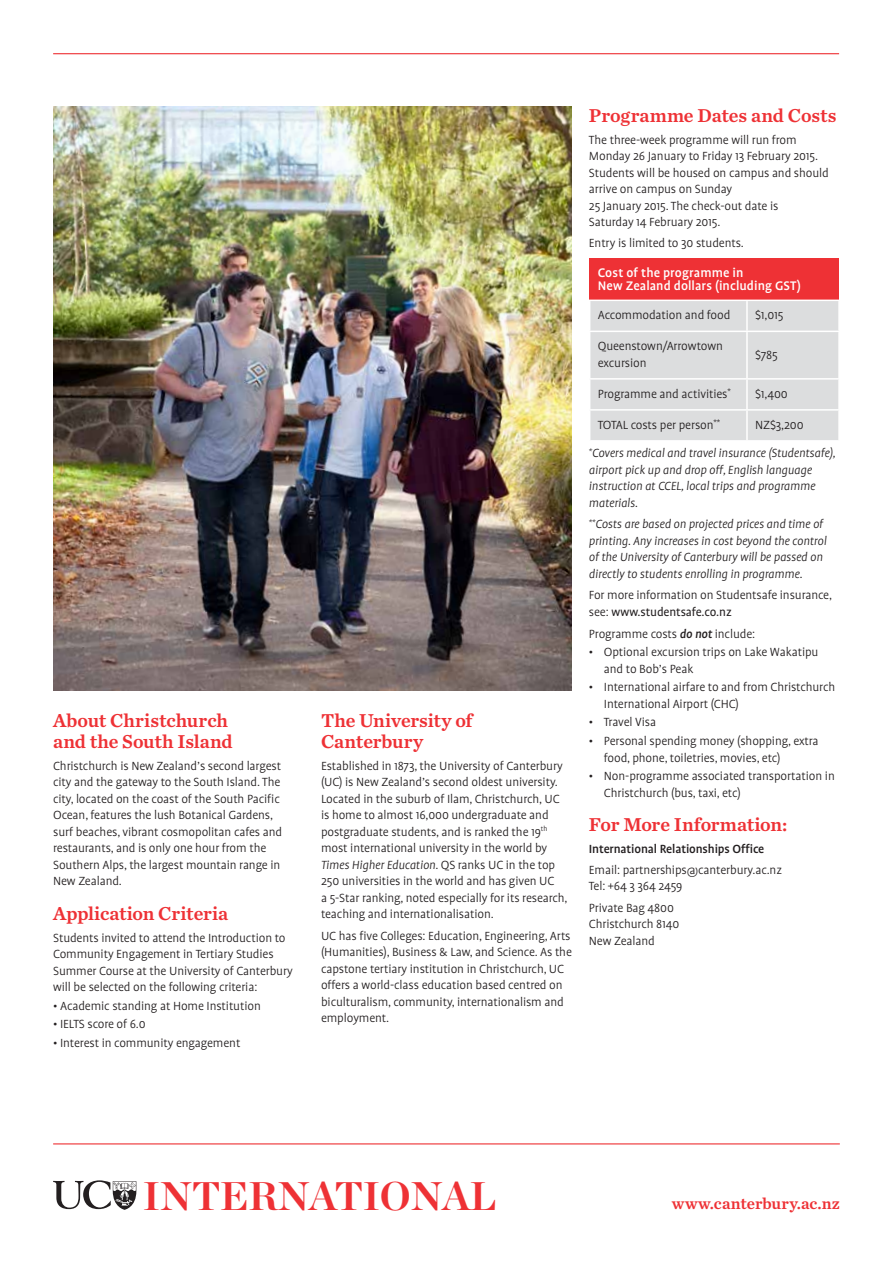
<style>
.page{position:relative;width:893px;height:1263px;background:#fff}
.page>*{position:absolute;margin:0;border:0;box-sizing:border-box;transform-origin:0 0}
.t1{font:700 39.9px "Chronicle Display";letter-spacing:-.01em;color:#ee3135}
.t2{font:19.5px/21px "Chronicle Text G4 Semi";letter-spacing:-.005em;color:#ee3135}
.t3{font:16.5px "Chronicle Text G4 Semi";letter-spacing:.01em;color:#ee3135}
.t4{font:500 14.25px/13.5px "Profile Pro";letter-spacing:.005em;color:#fff}
.t5{font:300 13.5px/16.5px "Profile Pro";letter-spacing:-.01em;color:#231f20}
.t6{font:italic 300 13.5px/16.5px "Profile Pro";letter-spacing:-.01em;color:#231f20}
.t7{font:500 13.5px "Profile Pro";letter-spacing:-.01em;color:#231f20}
.s1{font-style:italic}
.s2{font-style:normal}
.s3{font-weight:400}
.s4{font-weight:500;font-style:italic}
</style>
<div class="page">
<div style="left:590px;top:259px;width:249px;height:41px;background:#ee3135"></div>
<div style="left:590px;top:301px;width:249px;height:139px;background:#dcddde"></div>
<hr style="left:53px;top:53px;width:786px;height:1px;background:#ee3135">
<hr style="left:53px;top:1143px;width:787px;height:1px;background:#ee3135">
<svg style="left:53px;top:1180px;width:83px;height:30px"></svg>
<img style="left:53px;top:106px;width:519px;height:584px">
<h2 class="t2" style="left:53px;top:709px;width:181px">About Christchurch and the South Island</h2>
<p class="t5" style="left:53px;top:758px;width:230px">Christchurch is New Zealand’s second largest city and the gateway to the South Island. The city, located on the coast of the South Pacific Ocean, features the lush Botanical Gardens, surf beaches, vibrant cosmopolitan cafes and restaurants, and is only one hour from the Southern Alps, the largest mountain range in New Zealand.</p>
<h2 class="t2" style="left:53px;top:902px;width:177px">Application Criteria</h2>
<p class="t5" style="left:53px;top:930px;width:241px">Students invited to attend the Introduction to Community Engagement in Tertiary Studies Summer Course at the University of Canterbury will be selected on the following criteria:</p>
<p class="t5" style="left:53px;top:998px;width:209px">• Academic standing at Home Institution</p>
<p class="t5" style="left:53px;top:1016px;width:94px">• IELTS score of 6.0</p>
<p class="t5" style="left:53px;top:1035px;width:189px">• Interest in community engagement</p>
<h2 class="t2" style="left:321px;top:709px;width:153px">The University of<br>Canterbury</h2>
<p class="t5" style="left:321px;top:758px;width:248px">Established in 1873, the University of Canterbury (UC) is New Zealand’s second oldest university.<br>Located in the suburb of Ilam, Christchurch, UC is home to almost 16,000 undergraduate and postgraduate students, and is ranked the 19<sup>th </sup>most international university in the world by <span class="s1">Times Higher Education</span>. QS ranks UC in the top 250 universities in the world and has given UC<br>a 5-Star ranking, noted especially for its research, teaching and internationalisation.</p>
<p class="t5" style="left:321px;top:928px;width:252px">UC has five Colleges: Education, Engineering, Arts (Humanities), Business &amp; Law, and Science. As the capstone tertiary institution in Christchurch, UC offers a world-class education based centred on biculturalism, community, internationalism and employment.</p>
<h2 class="t2" style="left:589px;top:104px;width:249px">Programme Dates and Costs</h2>
<p class="t5" style="left:589px;top:132px;width:241px">The three-week programme will run from Monday 26 January to Friday 13 February 2015.<br>Students will be housed on campus and should arrive on campus on Sunday<br>25 January 2015. The check-out date is<br>Saturday 14 February 2015.</p>
<p class="t5" style="left:589px;top:235px;width:157px">Entry is limited to 30 students.</p>
<p class="t4" style="left:598px;top:266px;width:205px">Cost of the programme in<br>New Zealand dollars (including GST)</p>
<p class="t5" style="left:598px;top:308px;width:134px">Accommodation and food</p>
<p class="t5" style="left:755px;top:308px;width:30px">$1,015</p>
<p class="t5" style="left:598px;top:339px;width:127px">Queenstown/Arrowtown excursion</p>
<p class="t5" style="left:755px;top:347px;width:24px">$785</p>
<p class="t5" style="left:598px;top:386px;width:135px">Programme and activities<sup>*</sup></p>
<p class="t5" style="left:755px;top:386px;width:34px">$1,400</p>
<p class="t5" style="left:598px;top:417px;width:124px">TOTAL costs per person<sup>**</sup></p>
<p class="t6" style="left:589px;top:411px;width:248px;line-height:28.2px;text-indent:166px"><span class="s2">NZ$3,200 </span><sup>*</sup>Covers medical and travel insurance (Studentsafe),</p>
<p class="t6" style="left:589px;top:462px;width:228px">airport pick up and drop off, English language instruction at CCEL, local trips and programme materials.</p>
<p class="t6" style="left:589px;top:517px;width:239px"><sup>**</sup>Costs are based on projected prices and time of printing. Any increases in cost beyond the control of the University of Canterbury will be passed on directly to students enrolling in programme.</p>
<p class="t5" style="left:589px;top:588px;width:245px">For more information on Studentsafe insurance, see: <span class="s3">www.studentsafe.co.nz</span></p>
<p class="t5" style="left:589px;top:626px;width:168px">Programme costs <span class="s4">do not</span> include:</p>
<p class="t5" style="left:604px;top:644px;width:216px;text-indent:-15px">• Optional excursion trips on Lake Wakatipu and to Bob’s Peak</p>
<p class="t5" style="left:604px;top:679px;width:233px;text-indent:-15px">• International airfare to and from Christchurch<br>International Airport (CHC)</p>
<p class="t5" style="left:589px;top:715px;width:69px">• Travel Visa</p>
<p class="t5" style="left:604px;top:733px;width:216px;text-indent:-15px">• Personal spending money (shopping, extra food, phone, toiletries, movies, etc)</p>
<p class="t5" style="left:604px;top:768px;width:232px;text-indent:-15px">• Non-programme associated transportation in<br>Christchurch (bus, taxi, etc)</p>
<h2 class="t2" style="left:589px;top:813px;width:200px">For More Information:</h2>
<p class="t7" style="left:589px;top:841px;width:177px">International Relationships Office</p>
<p class="t5" style="left:589px;top:862px;width:194px">Email: partnerships@canterbury.ac.nz<br>Tel: +64 3 364 2459</p>
<p class="t5" style="left:589px;top:900px;width:92px">Private Bag 4800<br>Christchurch 8140<br>New Zealand</p>
<h1 class="t1" style="left:143px;top:1163px;width:355px">INTERNATIONAL</h1>
<p class="t3" style="left:672px;top:1191px;width:170px">www.canterbury.ac.nz</p>
</div>
